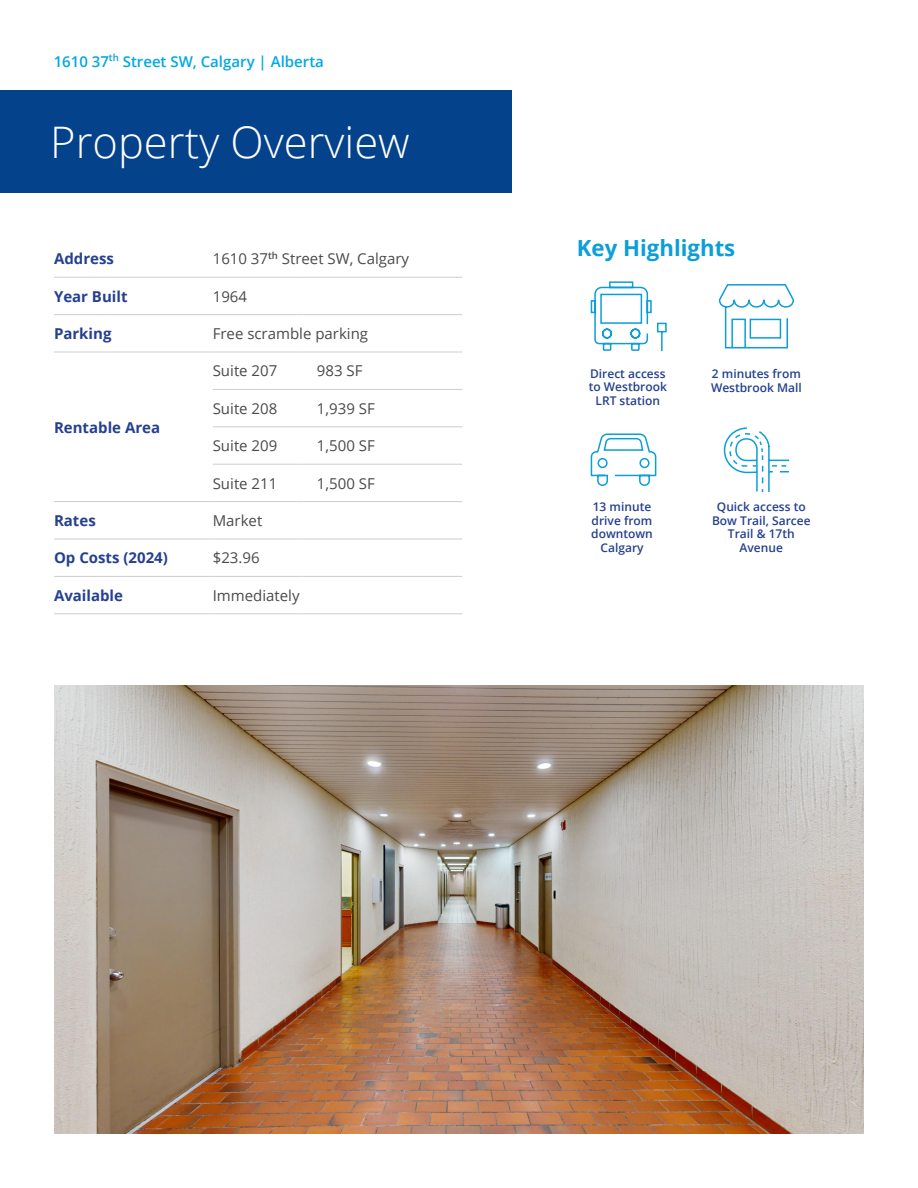
<style>
.page{position:relative;width:918px;height:1188px;background:#fff}
.page>*{position:absolute;margin:0;border:0;box-sizing:border-box;transform-origin:0 0}
.Body_Text_-_Dark_Grey_CMYK{font:300 43.5px "Open Sans";color:#fff}
.Section_Subheading_-_Medium_Blue{font:700 22.2px "Open Sans";color:#0c9ed9}
.Body_Text_-_Dark_Grey_CMYK-2{font:15px "Open Sans";color:#4a4a4d}
.Body_Text_-_Dark_Blue_CMYK{font:700 15px "Open Sans";color:#25408f}
.t1{font:600 15px "Open Sans";color:#00a8e4}
.Body_Text_-_Dark_Blue_CMYK-2{font:600 12px/13.5px "Open Sans";color:#25408f;text-align:center}
</style>
<div class="page">
<img style="left:54px;top:686px;width:810px;height:448px">
<div style="left:0;top:90px;width:512px;height:103px;background:#05428c"></div>
<svg style="left:590px;top:433px;width:67px;height:53px"></svg>
<svg style="left:718px;top:284px;width:76px;height:65px"></svg>
<svg style="left:723px;top:427px;width:67px;height:65px"></svg>
<hr style="left:54px;top:277px;width:159px;height:1px;background:#cccdd5">
<hr style="left:213px;top:277px;width:90px;height:1px;background:#cccdd5">
<hr style="left:303px;top:277px;width:159px;height:1px;background:#cccdd5">
<hr style="left:54px;top:314px;width:159px;height:1px;background:#cccdd5">
<hr style="left:213px;top:314px;width:90px;height:1px;background:#cccdd5">
<hr style="left:303px;top:314px;width:159px;height:1px;background:#cccdd5">
<hr style="left:54px;top:352px;width:159px;height:1px;background:#cccdd5">
<hr style="left:54px;top:501px;width:159px;height:1px;background:#cccdd5">
<hr style="left:213px;top:352px;width:90px;height:1px;background:#cccdd5">
<hr style="left:213px;top:389px;width:90px;height:1px;background:#cccdd5">
<hr style="left:213px;top:426px;width:90px;height:1px;background:#cccdd5">
<hr style="left:213px;top:464px;width:90px;height:1px;background:#cccdd5">
<hr style="left:213px;top:501px;width:90px;height:1px;background:#cccdd5">
<hr style="left:303px;top:352px;width:159px;height:1px;background:#cccdd5">
<hr style="left:303px;top:389px;width:159px;height:1px;background:#cccdd5">
<hr style="left:303px;top:426px;width:159px;height:1px;background:#cccdd5">
<hr style="left:303px;top:464px;width:159px;height:1px;background:#cccdd5">
<hr style="left:303px;top:501px;width:159px;height:1px;background:#cccdd5">
<hr style="left:54px;top:539px;width:159px;height:1px;background:#cccdd5">
<hr style="left:213px;top:539px;width:90px;height:1px;background:#cccdd5">
<hr style="left:303px;top:539px;width:159px;height:1px;background:#cccdd5">
<hr style="left:54px;top:576px;width:159px;height:1px;background:#cccdd5">
<hr style="left:213px;top:576px;width:90px;height:1px;background:#cccdd5">
<hr style="left:303px;top:576px;width:159px;height:1px;background:#cccdd5">
<hr style="left:54px;top:613px;width:159px;height:1px;background:#cccdd5">
<hr style="left:213px;top:613px;width:90px;height:1px;background:#cccdd5">
<hr style="left:303px;top:613px;width:159px;height:1px;background:#cccdd5">
<svg style="left:590px;top:281px;width:77px;height:71px"></svg>
<p class="t1" style="left:54px;top:51px;width:272px">1610 37<sup>th</sup> Street SW, Calgary | Alberta</p>
<p class="Body_Text_-_Dark_Grey_CMYK" style="left:50px;top:112px;width:361px">Property Overview</p>
<p class="Body_Text_-_Dark_Blue_CMYK" style="left:54px;top:248px;width:61px">Address</p>
<p class="Body_Text_-_Dark_Grey_CMYK-2" style="left:213px;top:249px;width:198px">1610 37<sup>th</sup> Street SW, Calgary</p>
<p class="Body_Text_-_Dark_Blue_CMYK" style="left:54px;top:286px;width:75px">Year Built</p>
<p class="Body_Text_-_Dark_Grey_CMYK-2" style="left:213px;top:286px;width:36px">1964</p>
<p class="Body_Text_-_Dark_Blue_CMYK" style="left:54px;top:323px;width:59px">Parking</p>
<p class="Body_Text_-_Dark_Grey_CMYK-2" style="left:213px;top:323px;width:157px">Free scramble parking</p>
<p class="Body_Text_-_Dark_Blue_CMYK" style="left:54px;top:417px;width:108px">Rentable Area</p>
<p class="Body_Text_-_Dark_Grey_CMYK-2" style="left:213px;top:361px;width:66px">Suite 207</p>
<p class="Body_Text_-_Dark_Grey_CMYK-2" style="left:317px;top:361px;width:47px">983 SF</p>
<p class="Body_Text_-_Dark_Grey_CMYK-2" style="left:213px;top:398px;width:66px">Suite 208</p>
<p class="Body_Text_-_Dark_Grey_CMYK-2" style="left:317px;top:398px;width:59px">1,939 SF</p>
<p class="Body_Text_-_Dark_Grey_CMYK-2" style="left:213px;top:436px;width:66px">Suite 209</p>
<p class="Body_Text_-_Dark_Grey_CMYK-2" style="left:317px;top:436px;width:59px">1,500 SF</p>
<p class="Body_Text_-_Dark_Grey_CMYK-2" style="left:213px;top:473px;width:66px">Suite 211</p>
<p class="Body_Text_-_Dark_Grey_CMYK-2" style="left:317px;top:473px;width:59px">1,500 SF</p>
<p class="Body_Text_-_Dark_Blue_CMYK" style="left:54px;top:510px;width:43px">Rates</p>
<p class="Body_Text_-_Dark_Grey_CMYK-2" style="left:213px;top:510px;width:51px">Market</p>
<p class="Body_Text_-_Dark_Blue_CMYK" style="left:54px;top:547px;width:115px">Op Costs (2024)</p>
<p class="Body_Text_-_Dark_Grey_CMYK-2" style="left:213px;top:548px;width:48px">$23.96</p>
<p class="Body_Text_-_Dark_Blue_CMYK" style="left:54px;top:585px;width:71px">Available</p>
<p class="Body_Text_-_Dark_Grey_CMYK-2" style="left:213px;top:585px;width:88px">Immediately</p>
<p class="Section_Subheading_-_Medium_Blue" style="left:577px;top:232px;width:160px">Key Highlights</p>
<p class="Body_Text_-_Dark_Blue_CMYK-2" style="left:589px;top:366px;width:80px">Direct access to Westbrook<br>LRT station</p>
<p class="Body_Text_-_Dark_Blue_CMYK-2" style="left:711px;top:367px;width:92px;text-align:left">2 minutes from<br>Westbrook Mall</p>
<p class="Body_Text_-_Dark_Blue_CMYK-2" style="left:591px;top:500px;width:63px">13 minute drive from downtown<br>Calgary</p>
<p class="Body_Text_-_Dark_Blue_CMYK-2" style="left:712px;top:500px;width:100px">Quick access to<br>Bow Trail, Sarcee<br>Trail &amp; 17th<br>Avenue</p>
</div>
